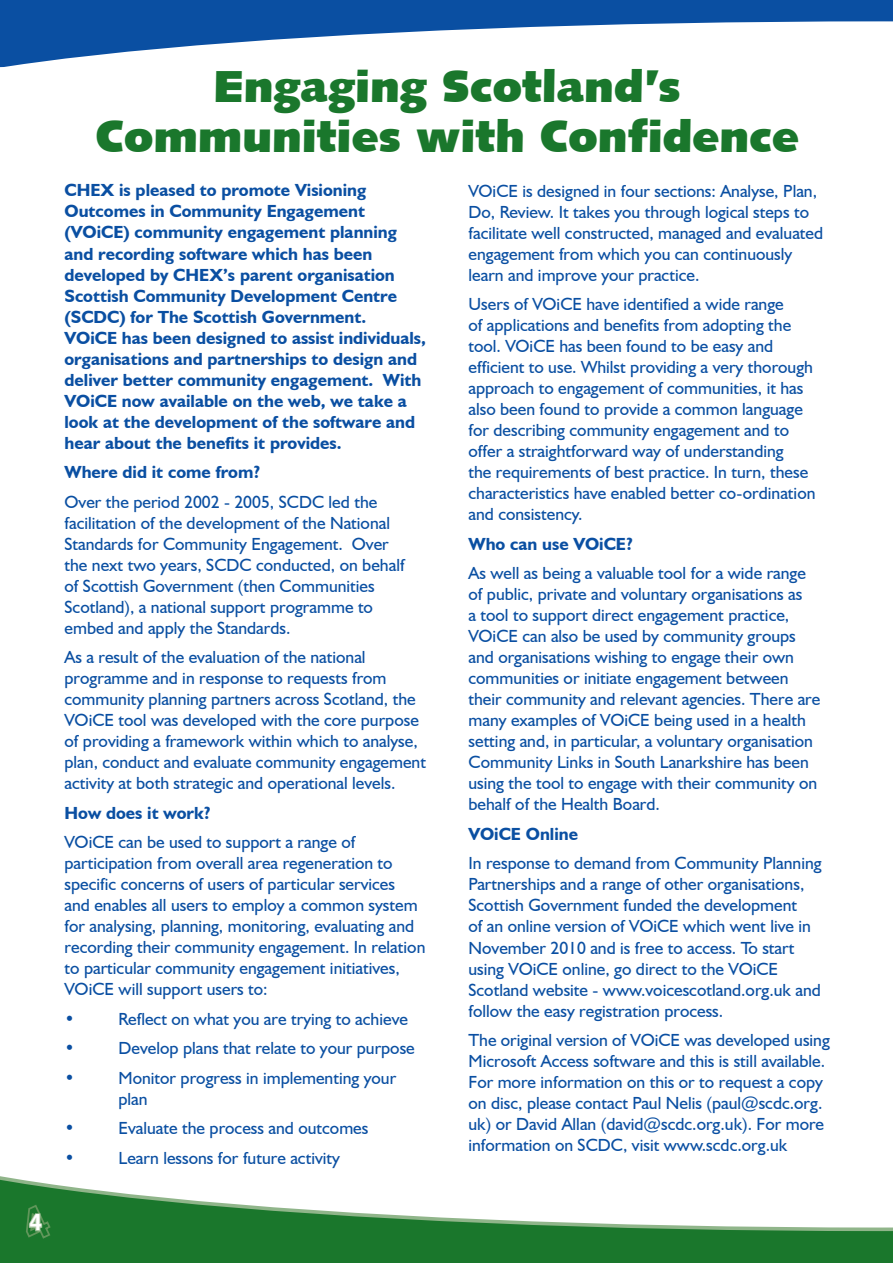
<style>
.page{position:relative;width:893px;height:1263px;background:#fff}
.page>*{position:absolute;margin:0;border:0;box-sizing:border-box;transform-origin:0 0}
.t1{font:45px/49.5px "Humanist 531 BT Ultra Black A";color:#1a772c;text-align:center}
.t2{font:700 22.5px "Helvetica";color:#fff}
.t3{font:17.55px/21px "Humanist 521 BT";color:#0a4fa2}
.t4{font:700 17.55px/21px "Humanist 521 BT";color:#0a4fa2}
.s1{font-weight:700}
</style>
<div class="page">
<svg style="left:0;top:0;width:893px;height:68px"></svg>
<svg style="left:0;top:1176px;width:893px;height:87px"></svg>
<svg style="left:25px;top:1203px;width:27px;height:37px"></svg>
<p class="t2" style="left:29px;top:1209px;width:14px">4</p>
<p class="t1" style="left:95px;top:61px;width:705px">Engaging Scotland’s<br>Communities with Confidence</p>
<p class="t4" style="left:65px;top:180px;width:363px">CHEX is pleased to promote Visioning Outcomes in Community Engagement (VOiCE) community engagement planning and recording software which has been developed by CHEX’s parent organisation Scottish Community Development Centre (SCDC) for The Scottish Government.<br>VOiCE has been designed to assist individuals, organisations and partnerships to design and deliver better community engagement. With VOiCE now available on the web, we take a look at the development of the software and hear about the benefits it provides.</p>
<p class="t3" style="left:65px;top:457px;width:314px;line-height:29.5px"><span class="s1">Where did it come from?<br></span>Over the period 2002 - 2005, SCDC led the</p>
<p class="t3" style="left:65px;top:512px;width:342px">facilitation of the development of the National Standards for Community Engagement. Over the next two years, SCDC conducted, on behalf of Scottish Government (then Communities Scotland), a national support programme to embed and apply the Standards.</p>
<p class="t3" style="left:65px;top:646px;width:363px">As a result of the evaluation of the national programme and in response to requests from community planning partners across Scotland, the VOiCE tool was developed with the core purpose of providing a framework within which to analyse, plan, conduct and evaluate community engagement activity at both strategic and operational levels.</p>
<p class="t3" style="left:65px;top:798px;width:292px;line-height:29.5px"><span class="s1">How does it work?<br></span>VOiCE can be used to support a range of</p>
<p class="t3" style="left:65px;top:852px;width:362px">participation from overall area regeneration to specific concerns of users of particular services<br>and enables all users to employ a common system for analysing, planning, monitoring, evaluating and recording their community engagement. In relation to particular community engagement initiatives, VOiCE will support users to:</p>
<p class="t3" style="left:65px;top:1008px;width:12px">•</p>
<p class="t3" style="left:119px;top:1008px;width:291px">Reflect on what you are trying to achieve</p>
<p class="t3" style="left:65px;top:1037px;width:12px">•</p>
<p class="t3" style="left:119px;top:1037px;width:298px">Develop plans that relate to your purpose</p>
<p class="t3" style="left:65px;top:1067px;width:12px">•</p>
<p class="t3" style="left:119px;top:1067px;width:279px">Monitor progress in implementing your plan</p>
<p class="t3" style="left:65px;top:1117px;width:12px">•</p>
<p class="t3" style="left:119px;top:1117px;width:251px">Evaluate the process and outcomes</p>
<p class="t3" style="left:65px;top:1147px;width:12px">•</p>
<p class="t3" style="left:119px;top:1147px;width:223px">Learn lessons for future activity</p>
<p class="t3" style="left:468px;top:180px;width:356px">VOiCE is designed in four sections: Analyse, Plan, Do, Review. It takes you through logical steps to facilitate well constructed, managed and evaluated engagement from which you can continuously learn and improve your practice.</p>
<p class="t3" style="left:468px;top:293px;width:348px">Users of VOiCE have identified a wide range<br>of applications and benefits from adopting the tool. VOiCE has been found to be easy and efficient to use. Whilst providing a very thorough approach to engagement of communities, it has also been found to provide a common language for describing community engagement and to offer a straightforward way of understanding<br>the requirements of best practice. In turn, these characteristics have enabled better co-ordination and consistency.</p>
<p class="t3" style="left:468px;top:529px;width:339px;line-height:29.5px"><span class="s1">Who can use VOiCE?<br></span>As well as being a valuable tool for a wide range</p>
<p class="t3" style="left:468px;top:583px;width:353px">of public, private and voluntary organisations as<br>a tool to support direct engagement practice, VOiCE can also be used by community groups and organisations wishing to engage their own communities or initiate engagement between their community and relevant agencies. There are many examples of VOiCE being used in a health setting and, in particular, a voluntary organisation Community Links in South Lanarkshire has been using the tool to engage with their community on behalf of the Health Board.</p>
<p class="t3" style="left:468px;top:819px;width:355px;line-height:29.5px"><span class="s1">VOiCE Online<br></span>In response to demand from Community Planning</p>
<p class="t3" style="left:468px;top:874px;width:354px">Partnerships and a range of other organisations, Scottish Government funded the development<br>of an online version of VOiCE which went live in November 2010 and is free to access. To start using VOiCE online, go direct to the VOiCE Scotland website - www.voicescotland.org.uk and follow the easy registration process.</p>
<p class="t3" style="left:468px;top:1029px;width:363px">The original version of VOiCE was developed using Microsoft Access software and this is still available.<br>For more information on this or to request a copy on disc, please contact Paul Nelis (paul@scdc.org. uk) or David Allan (david@scdc.org.uk). For more information on SCDC, visit www.scdc.org.uk</p>
</div>
